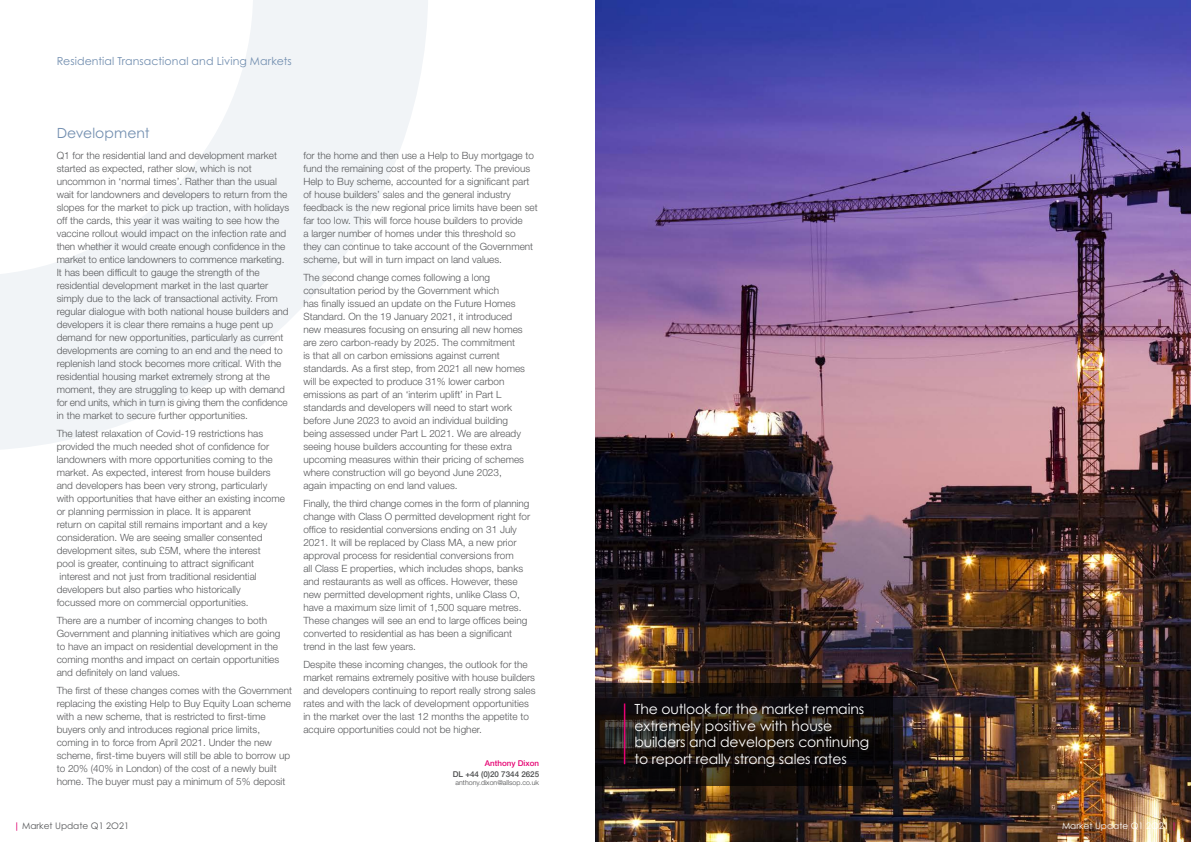
<style>
.page{position:relative;width:1191px;height:842px;background:#fff}
.page>*{position:absolute;margin:0;border:0;box-sizing:border-box;transform-origin:0 0}
.t1{font:14px/16.8px "Century Gothic Pro";letter-spacing:-.01em;color:#fff}
.t2{font:14px "Century Gothic Pro";letter-spacing:.005em;color:#738fb0}
.t3{font:11px "Century Gothic Pro";letter-spacing:.01em;color:#738fb0}
.t4{font:300 10px/13px "Helvetica Neue";color:#57585a}
.t5{font:9px "Century Gothic Pro";color:#57585a}
.t6{font:9px "Century Gothic Pro";color:#fff}
.t7{font:500 8px "Helvetica Neue";color:#4b4c4d}
.t8{font:500 8px "Helvetica Neue";color:#e60272}
.t9{font:300 7px "Helvetica Neue";color:#4b4c4d}
.s1{font-weight:700;color:#df006e}
</style>
<div class="page">
<img style="left:595px;top:0;width:596px;height:842px">
<svg style="left:0;top:0;width:428px;height:449px"></svg>
<svg style="left:595px;top:684px;width:298px;height:102px;fill:#100b0a"></svg>
<hr style="left:624px;top:703px;width:1px;height:61px;background:#e60272">
<p class="t3" style="left:57px;top:54px;width:237px">Residential Transactional and Living Markets</p>
<h1 class="t2" style="left:57px;top:124px;width:94px">Development</h1>
<p class="t4" style="left:57px;top:149px;width:234px">Q1 for the residential land and development market started as expected, rather slow, which is not uncommon in ‘normal times’. Rather than the usual wait for landowners and developers to return from the slopes for the market to pick up traction, with holidays off the cards, this year it was waiting to see how the vaccine rollout would impact on the infection rate and then whether it would create enough confidence in the market to entice landowners to commence marketing.<br>It has been difficult to gauge the strength of the residential development market in the last quarter simply due to the lack of transactional activity. From regular dialogue with both national house builders and developers it is clear there remains a huge pent up demand for new opportunities, particularly as current developments are coming to an end and the need to replenish land stock becomes more critical. With the residential housing market extremely strong at the moment, they are struggling to keep up with demand for end units, which in turn is giving them the confidence in the market to secure further opportunities.</p>
<p class="t4" style="left:57px;top:427px;width:230px">The latest relaxation of Covid-19 restrictions has provided the much needed shot of confidence for landowners with more opportunities coming to the market. As expected, interest from house builders and developers has been very strong, particularly with opportunities that have either an existing income or planning permission in place. It is apparent<br>return on capital still remains important and a key consideration. We are seeing smaller consented development sites, sub £5M, where the interest<br>pool is greater, continuing to attract significant interest and not just from traditional residential developers but also parties who historically<br>focussed more on commercial opportunities.</p>
<p class="t4" style="left:57px;top:614px;width:225px">There are a number of incoming changes to both Government and planning initiatives which are going to have an impact on residential development in the coming months and impact on certain opportunities and definitely on land values.</p>
<p class="t4" style="left:57px;top:684px;width:237px">The first of these changes comes with the Government replacing the existing Help to Buy Equity Loan scheme with a new scheme, that is restricted to first-time buyers only and introduces regional price limits, coming in to force from April 2021. Under the new scheme, first-time buyers will still be able to borrow up to 20% (40% in London) of the cost of a newly built home. The buyer must pay a minimum of 5% deposit</p>
<p class="t4" style="left:303px;top:149px;width:236px">for the home and then use a Help to Buy mortgage to fund the remaining cost of the property. The previous Help to Buy scheme, accounted for a significant part of house builders’ sales and the general industry feedback is the new regional price limits have been set far too low. This will force house builders to provide<br>a larger number of homes under this threshold so<br>they can continue to take account of the Government scheme, but will in turn impact on land values.</p>
<p class="t4" style="left:303px;top:271px;width:223px">The second change comes following a long consultation period by the Government which<br>has finally issued an update on the Future Homes Standard. On the 19 January 2021, it introduced new measures focusing on ensuring all new homes are zero carbon-ready by 2025. The commitment<br>is that all on carbon emissions against current standards. As a first step, from 2021 all new homes will be expected to produce 31% lower carbon emissions as part of an ‘interim uplift’ in Part L standards and developers will need to start work before June 2023 to avoid an individual building being assessed under Part L 2021. We are already seeing house builders accounting for these extra upcoming measures within their pricing of schemes where construction will go beyond June 2023, again impacting on end land values.</p>
<p class="t4" style="left:303px;top:497px;width:228px">Finally, the third change comes in the form of planning change with Class O permitted development right for office to residential conversions ending on 31 July 2021. It will be replaced by Class MA, a new prior approval process for residential conversions from<br>all Class E properties, which includes shops, banks and restaurants as well as offices. However, these new permitted development rights, unlike Class O, have a maximum size limit of 1,500 square metres.<br>These changes will see an end to large offices being converted to residential as has been a significant trend in the last few years.</p>
<p class="t4" style="left:303px;top:658px;width:234px">Despite these incoming changes, the outlook for the market remains extremely positive with house builders and developers continuing to report really strong sales rates and with the lack of development opportunities in the market over the last 12 months the appetite to acquire opportunities could not be higher.</p>
<p class="t8" style="left:485px;top:758px;width:56px">Anthony Dixon</p>
<p class="t7" style="left:453px;top:769px;width:88px">DL +44 (0)20 7344 2625</p>
<p class="t9" style="left:455px;top:778px;width:85px">anthony.dixon@allsop.co.uk</p>
<h1 class="t1" style="left:634px;top:700px;width:236px">The outlook for the market remains extremely positive with house builders and developers continuing to report really strong sales rates</h1>
<p class="t5" style="left:14px;top:820px;width:116px"><span class="s1">|</span> Market Update Q1 2O21</p>
<p class="t6" style="left:1062px;top:820px;width:116px">Market Update Q1 2O21 <span class="s1">|</span></p>
</div>
